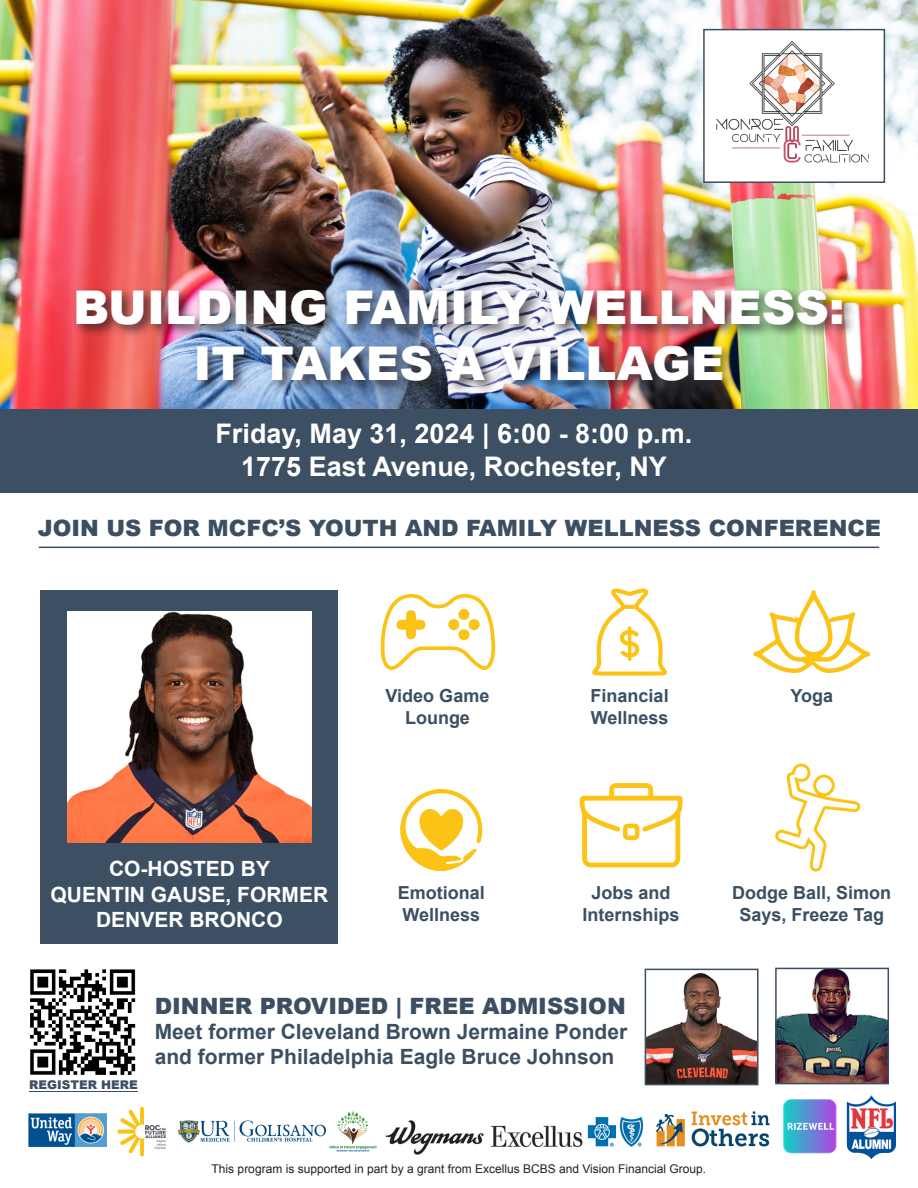
<style>
.page{position:relative;width:918px;height:1188px;background:#fff}
.page>*{position:absolute;margin:0;border:0;box-sizing:border-box;transform-origin:0 0}
.t1{font:900 46.5px "Arial";color:#fff}
.t2{font:700 27px "Arial";color:#fff}
.t3{font:900 22.5px "Arial";color:#3c4f62}
.t4{font:700 21px "Arial";color:#3c4f62}
.t5{font:700 21px/25.2px "Arial";color:#fff;text-align:center}
.t6{font:700 18px/21.6px "Arial";color:#3c4f63;text-align:center}
.t7{font:12px "Arial";color:#231f20}
.t8{font:900 12px "Arial";color:#3c4f62}
</style>
<div class="page">
<img style="left:0;top:0;width:918px;height:492px">
<div style="left:41px;top:590px;width:297px;height:354px;background:#3c4f63"></div>
<svg style="left:380px;top:593px;width:115px;height:77px"></svg>
<div style="left:458px;top:629px;width:11px;height:11px;background:#fac316;border-radius:50%"></div>
<div style="left:448px;top:619px;width:11px;height:11px;background:#fac316;border-radius:50%"></div>
<div style="left:458px;top:609px;width:11px;height:11px;background:#fac316;border-radius:50%"></div>
<div style="left:469px;top:619px;width:11px;height:11px;background:#fac316;border-radius:50%"></div>
<svg style="left:592px;top:588px;width:75px;height:88px"></svg>
<svg style="left:399px;top:788px;width:84px;height:84px"></svg>
<svg style="left:753px;top:590px;width:118px;height:83px"></svg>
<svg style="left:580px;top:783px;width:103px;height:84px"></svg>
<div style="left:1px;top:409px;width:917px;height:83px;background:#3c4f63"></div>
<div style="left:72px;top:285px;width:785px;height:110px;background:#231f20;opacity:.75"></div>
<img style="left:67px;top:611px;width:244px;height:232px">
<svg style="left:775px;top:764px;width:86px;height:108px"></svg>
<img style="left:706px;top:32px;width:176px;height:148px">
<div style="left:703px;top:29px;width:182px;height:154px;border:2px solid #3c4f62"></div>
<img style="left:648px;top:973px;width:108px;height:109px">
<div style="left:645px;top:969px;width:114px;height:116px;border:2px solid #3b4f63"></div>
<img style="left:778px;top:971px;width:108px;height:110px">
<div style="left:775px;top:968px;width:114px;height:116px;border:2px solid #3b4f63"></div>
<img style="left:847px;top:1095px;width:49px;height:64px">
<img style="left:783px;top:1099px;width:54px;height:55px">
<img style="left:492px;top:1118px;width:151px;height:28px">
<img style="left:655px;top:1111px;width:115px;height:36px">
<img style="left:386px;top:1120px;width:97px;height:35px">
<img style="left:329px;top:1111px;width:48px;height:41px">
<img style="left:117px;top:1106px;width:49px;height:51px">
<img style="left:178px;top:1120px;width:148px;height:23px">
<img style="left:29px;top:1114px;width:77px;height:33px">
<hr style="left:39px;top:547px;width:840px;height:1px;background:#3c4f62">
<img style="left:30px;top:969px;width:106px;height:106px">
<hr style="left:29px;top:1091px;width:109px;height:1px;background:#3c4f62">
<p class="t1" style="left:73px;top:273px;width:773px">BUILDING FAMILY WELLNESS:</p>
<p class="t1" style="left:193px;top:329px;width:532px">IT TAKES A VILLAGE</p>
<p class="t2" style="left:215px;top:416px;width:478px">Friday, May 31, 2024 | 6:00 - 8:00 p.m.</p>
<p class="t2" style="left:241px;top:449px;width:427px">1775 East Avenue, Rochester, NY</p>
<p class="t3" style="left:38px;top:512px;width:845px">JOIN US FOR MCFC’S YOUTH AND FAMILY WELLNESS CONFERENCE</p>
<p class="t6" style="left:386px;top:685px;width:105px">Video Game</p>
<p class="t6" style="left:405px;top:707px;width:66px">Lounge</p>
<p class="t6" style="left:591px;top:686px;width:80px">Financial</p>
<p class="t6" style="left:591px;top:707px;width:79px">Wellness</p>
<p class="t6" style="left:790px;top:686px;width:44px">Yoga</p>
<p class="t5" style="left:51px;top:857px;width:279px">CO-HOSTED BY<br>QUENTIN GAUSE, FORMER<br>DENVER BRONCO</p>
<p class="t6" style="left:398px;top:882px;width:89px">Emotional</p>
<p class="t6" style="left:402px;top:904px;width:79px">Wellness</p>
<p class="t6" style="left:583px;top:882px;width:99px">Jobs and<br>Internships</p>
<p class="t8" style="left:29px;top:1076px;width:110px">REGISTER HERE</p>
<p class="t3" style="left:155px;top:989px;width:473px">DINNER PROVIDED | FREE ADMISSION</p>
<p class="t4" style="left:155px;top:1018px;width:474px">Meet former Cleveland Brown Jermaine Ponder</p>
<p class="t4" style="left:155px;top:1043px;width:461px">and former Philadelphia Eagle Bruce Johnson</p>
<p class="t6" style="left:732px;top:882px;width:161px">Dodge Ball, Simon</p>
<p class="t6" style="left:739px;top:904px;width:146px">Says, Freeze Tag</p>
<p class="t7" style="left:212px;top:1161px;width:496px">This program is supported in part by a grant from Excellus BCBS and Vision Financial Group.</p>
</div>
